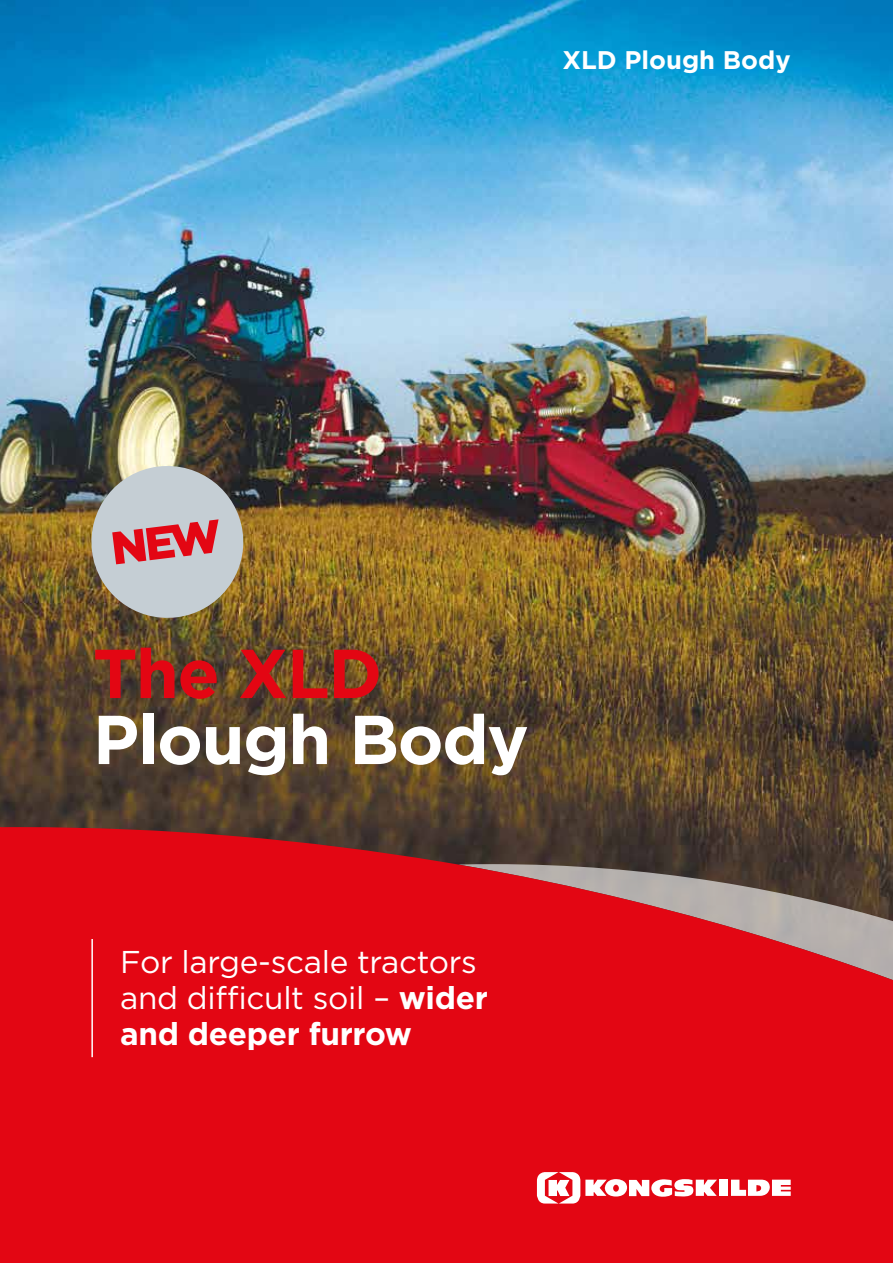
<style>
.page{position:relative;width:893px;height:1263px;background:#fff}
.page>*{position:absolute;margin:0;border:0;box-sizing:border-box;transform-origin:0 0}
.t1{font:700 69px "Gotham";letter-spacing:-.02em;color:#fff}
.t2{font:700 69px "Gotham";letter-spacing:-.02em;color:#e30613}
.t3{font:31.5px/36px "Gotham";letter-spacing:-.01em;color:#fff}
.t4{font:700 25.5px "Gotham";color:#fff}
.s1{font-weight:700}
</style>
<div class="page">
<img style="left:0;top:0;width:893px;height:827px">
<svg style="left:1px;top:827px;width:892px;height:436px;background:#d5101a"></svg>
<svg style="left:0;top:827px;width:1px;height:436px"></svg>
<div style="left:719px;top:1180px;width:9px;height:16px;background:#fff"></div>
<svg style="left:731px;top:1180px;width:60px;height:16px"></svg>
<svg style="left:537px;top:1172px;width:180px;height:31px"></svg>
<hr style="left:91px;top:939px;width:2px;height:118px;background:#fff">
<img style="left:87px;top:461px;width:161px;height:161px">
<p class="t4" style="left:562px;top:43px;width:230px">XLD Plough Body</p>
<h1 class="t2" style="left:93px;top:628px;width:291px">The XLD</h1>
<h1 class="t1" style="left:93px;top:694px;width:437px">Plough Body</h1>
<p class="t3" style="left:120px;top:943px;width:369px">For large-scale tractors and difficult soil – <span class="s1">wider and deeper furrow</span></p>
</div>
